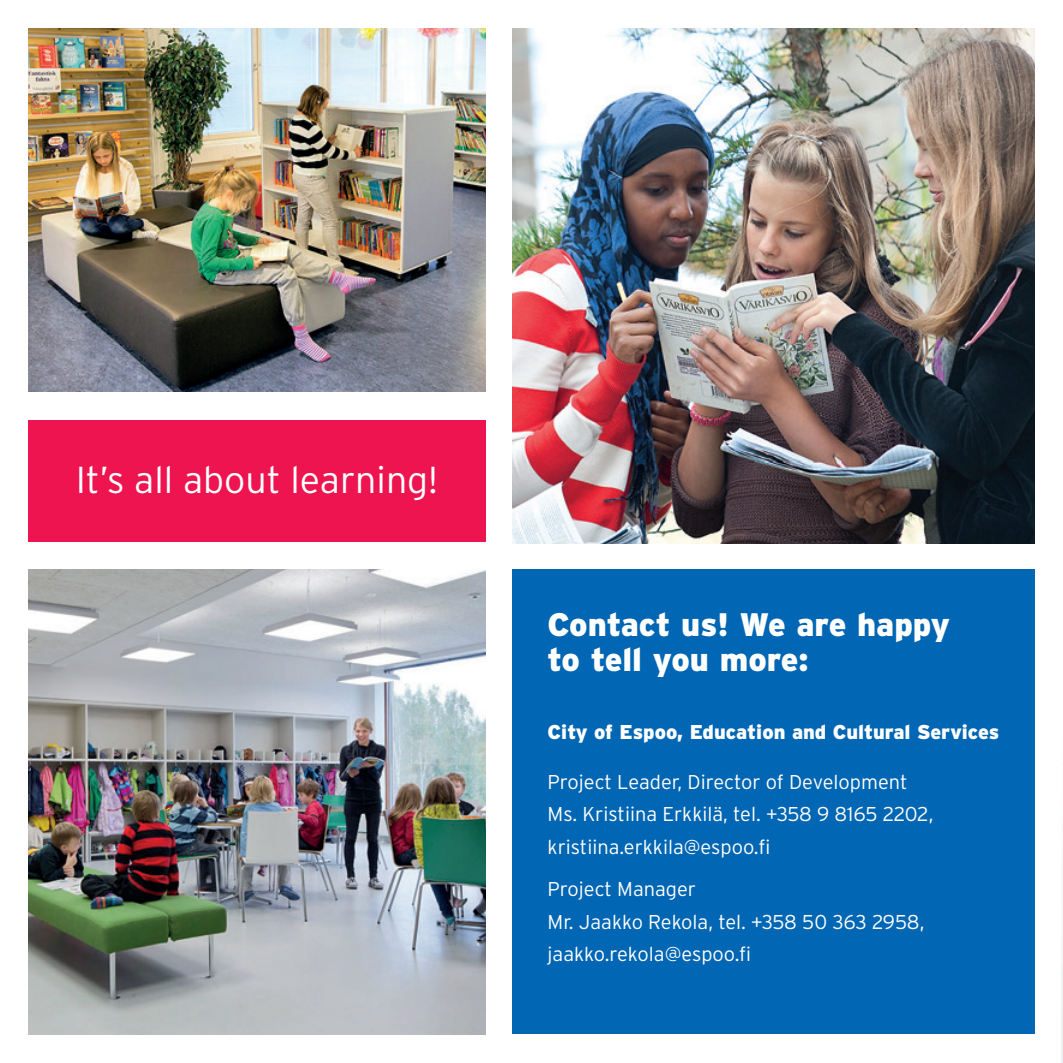
<style>
.page{position:relative;width:1063px;height:1063px;background:#fff}
.page>*{position:absolute;margin:0;border:0;box-sizing:border-box;transform-origin:0 0}
.t1{font:300 37.5px "Interstate";color:#fff}
.leipis{font:900 32.5px "Interstate";color:#fff}
.leipis-2{font:300 20px/32.5px "Interstate";color:#fff}
.leipis-3{font:900 20px "Interstate";color:#fff}
</style>
<div class="page">
<div style="left:28px;top:420px;width:457px;height:122px;background:#ed1450"></div>
<img style="left:28px;top:570px;width:457px;height:464px">
<img style="left:28px;top:28px;width:457px;height:364px">
<img style="left:512px;top:29px;width:523px;height:515px">
<div style="left:512px;top:570px;width:523px;height:464px;background:#0166b3"></div>
<p class="t1" style="left:76px;top:457px;width:364px">It’s all about learning!</p>
<p class="leipis" style="left:548px;top:605px;width:404px">Contact us! We are happy</p>
<p class="leipis" style="left:548px;top:640px;width:263px">to tell you more:</p>
<p class="leipis-3" style="left:548px;top:720px;width:453px">City of Espoo, Education and Cultural Services</p>
<p class="leipis-2" style="left:548px;top:765px;width:361px">Project Leader, Director of Development</p>
<p class="leipis-2" style="left:548px;top:798px;width:387px">Ms. Kristiina Erkkilä, tel. +358 9 8165 2202, kristiina.erkkila@espoo.fi</p>
<p class="leipis-2" style="left:548px;top:873px;width:150px">Project Manager</p>
<p class="leipis-2" style="left:548px;top:905px;width:378px">Mr. Jaakko Rekola, tel. +358 50 363 2958,</p>
<p class="leipis-2" style="left:548px;top:938px;width:205px">jaakko.rekola@espoo.fi</p>
</div>
